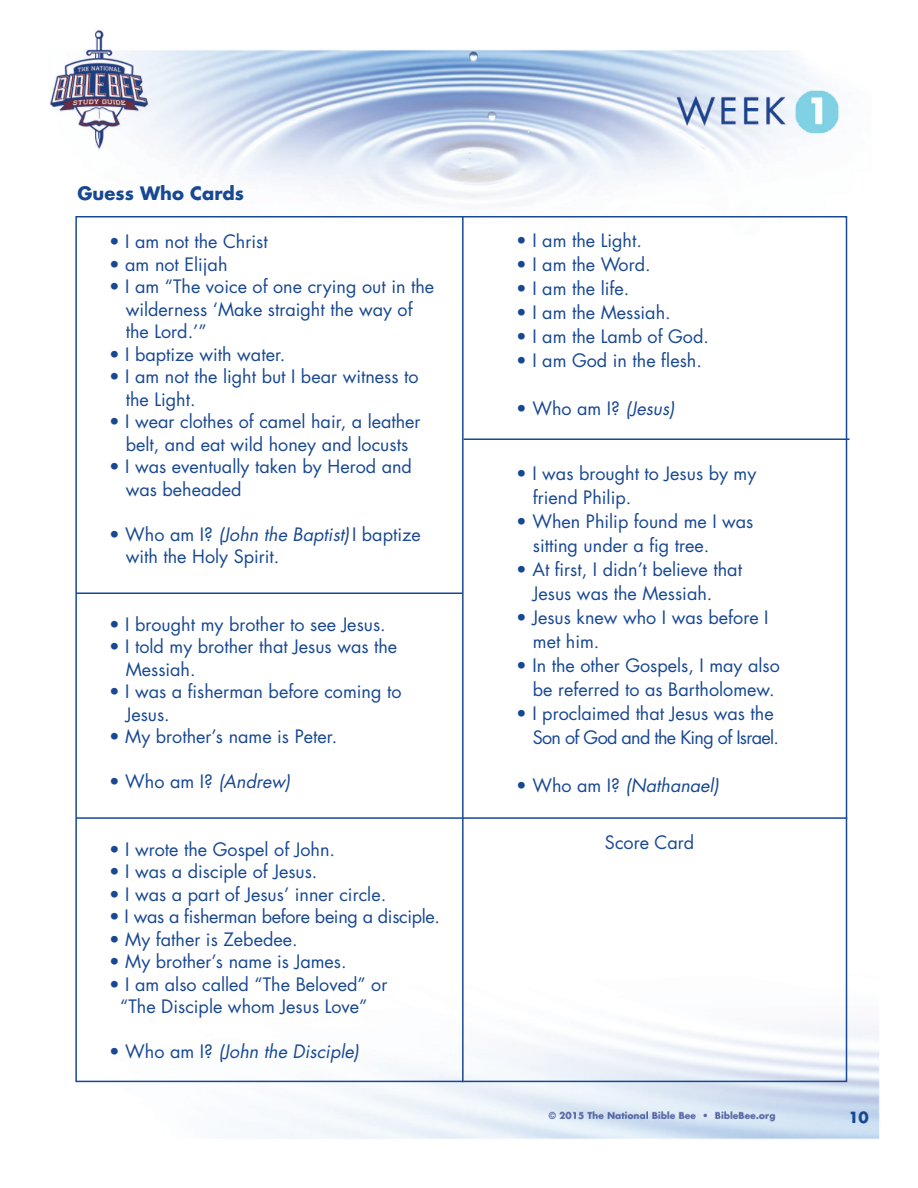
<style>
.page{position:relative;width:918px;height:1188px;background:#fff}
.page>*{position:absolute;margin:0;border:0;box-sizing:border-box;transform-origin:0 0}
.t1{font:18px/24px "Futura";color:#184892}
.t2{font:italic 18px "Futura";color:#184892}
.t3{font:18px "Futura";letter-spacing:-.02em;color:#184892}
.t4{font:18px "Futura";letter-spacing:-.04em;color:#184892}
.t5{font:700 18px "Futura";color:#184892}
.t6{font:700 15px "Futura";color:#184892}
.s1{font-style:italic}
.s2{font-style:normal}
</style>
<div class="page">
<img style="left:49px;top:30px;width:831px;height:1109px">
<hr style="left:76px;top:592px;width:386px;height:2px;background:#184892">
<hr style="left:464px;top:438px;width:386px;height:2px;background:#184892">
<hr style="left:76px;top:817px;width:771px;height:2px;background:#184892">
<hr style="left:462px;top:216px;width:2px;height:866px;background:#184892">
<p class="t5" style="left:77px;top:181px;width:168px">Guess Who Cards</p>
<p class="t1" style="left:109px;top:230px;width:160px">• I am not the Christ</p>
<p class="t1" style="left:109px;top:252px;width:120px">• am not Elijah</p>
<p class="t1" style="left:109px;top:275px;width:327px">• I am “The voice of one crying out in the</p>
<p class="t1" style="left:126px;top:297px;width:288px">wilderness ‘Make straight the way of</p>
<p class="t1" style="left:126px;top:320px;width:82px">the Lord.’”</p>
<p class="t1" style="left:109px;top:342px;width:178px">• I baptize with water.</p>
<p class="t1" style="left:109px;top:365px;width:311px">• I am not the light but I bear witness to</p>
<p class="t1" style="left:126px;top:387px;width:71px">the Light.</p>
<p class="t1" style="left:109px;top:410px;width:313px">• I wear clothes of camel hair, a leather</p>
<p class="t1" style="left:126px;top:432px;width:284px">belt, and eat wild honey and locusts</p>
<p class="t1" style="left:109px;top:455px;width:304px">• I was eventually taken by Herod and</p>
<p class="t1" style="left:126px;top:477px;width:117px">was beheaded</p>
<p class="t1" style="left:109px;top:522px;width:313px">• Who am I? <span class="s1">(John the Baptist)</span> I baptize</p>
<p class="t1" style="left:126px;top:545px;width:155px">with the Holy Spirit.</p>
<p class="t1" style="left:109px;top:612px;width:278px">• I brought my brother to see Jesus.</p>
<p class="t1" style="left:109px;top:635px;width:290px">• I told my brother that Jesus was the</p>
<p class="t1" style="left:126px;top:657px;width:71px">Messiah.</p>
<p class="t1" style="left:109px;top:680px;width:294px">• I was a fisherman before coming to</p>
<p class="t1" style="left:126px;top:702px;width:46px">Jesus.</p>
<p class="t1" style="left:109px;top:725px;width:230px">• My brother’s name is Peter.</p>
<p class="t1" style="left:109px;top:770px;width:183px">• Who am I? <span class="s1">(Andrew)</span></p>
<p class="t1" style="left:109px;top:837px;width:228px">• I wrote the Gospel of John.</p>
<p class="t1" style="left:109px;top:860px;width:210px">• I was a disciple of Jesus.</p>
<p class="t1" style="left:109px;top:882px;width:279px">• I was a part of Jesus’ inner circle.</p>
<p class="t3" style="left:109px;top:905px;width:332px">• I was a fisherman before being a disciple.</p>
<p class="t1" style="left:109px;top:927px;width:190px">• My father is Zebedee.</p>
<p class="t1" style="left:109px;top:950px;width:239px">• My brother’s name is James.</p>
<p class="t1" style="left:109px;top:972px;width:280px">• I am also called “The Beloved” or</p>
<p class="t1" style="left:120px;top:995px;width:249px">“The Disciple whom Jesus Love”</p>
<p class="t2" style="left:109px;top:1040px;width:251px"><span class="s2">• Who am I?</span> (John the Disciple)</p>
<p class="t1" style="left:516px;top:229px;width:127px">• I am the Light.</p>
<p class="t1" style="left:516px;top:253px;width:136px">• I am the Word.</p>
<p class="t1" style="left:516px;top:277px;width:115px">• I am the life.</p>
<p class="t1" style="left:516px;top:301px;width:156px">• I am the Messiah.</p>
<p class="t1" style="left:516px;top:325px;width:194px">• I am the Lamb of God.</p>
<p class="t1" style="left:516px;top:349px;width:187px">• I am God in the flesh.</p>
<p class="t1" style="left:516px;top:397px;width:160px">• Who am I? <span class="s1">(Jesus)</span></p>
<p class="t1" style="left:516px;top:461px;width:242px">• I was brought to Jesus by my</p>
<p class="t1" style="left:533px;top:485px;width:100px">friend Philip.</p>
<p class="t1" style="left:516px;top:509px;width:239px">• When Philip found me I was</p>
<p class="t1" style="left:533px;top:533px;width:178px">sitting under a fig tree.</p>
<p class="t1" style="left:533px;top:557px;width:211px;text-indent:-17px">• At first, I didn’t believe that<br>Jesus was the Messiah.</p>
<p class="t1" style="left:516px;top:605px;width:254px">• Jesus knew who I was before I</p>
<p class="t1" style="left:533px;top:629px;width:68px">met him.</p>
<p class="t1" style="left:516px;top:653px;width:265px">• In the other Gospels, I may also</p>
<p class="t1" style="left:533px;top:677px;width:243px">be referred to as Bartholomew.</p>
<p class="t1" style="left:516px;top:701px;width:259px">• I proclaimed that Jesus was the</p>
<p class="t4" style="left:533px;top:726px;width:248px">Son of God and the King of Israel.</p>
<p class="t2" style="left:516px;top:774px;width:204px"><span class="s2">• Who am I?</span> (Nathanael)</p>
<p class="t1" style="left:605px;top:830px;width:91px">Score Card</p>
<p class="t6" style="left:848px;top:1108px;width:22px">10</p>
</div>
